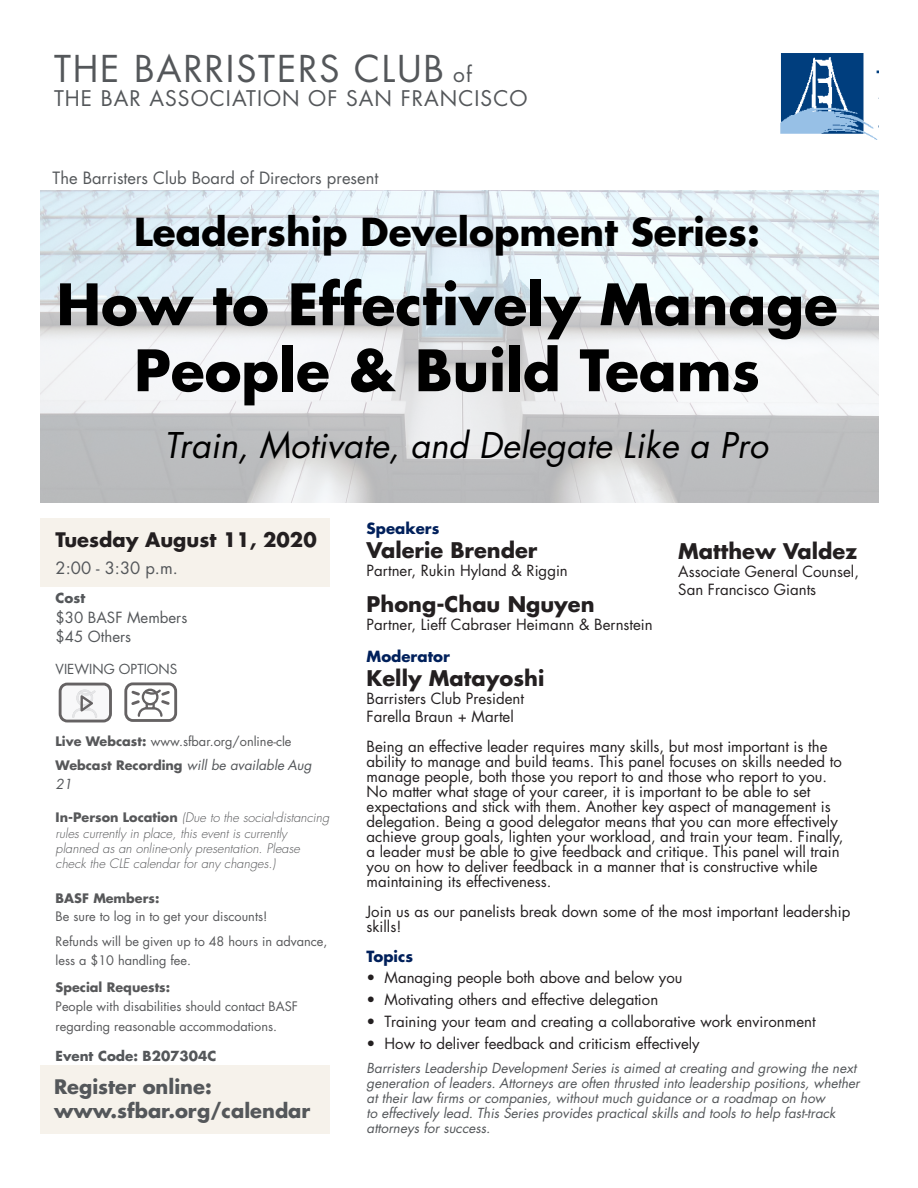
<style>
.page{position:relative;width:918px;height:1188px;background:#fff}
.page>*{position:absolute;margin:0;border:0;box-sizing:border-box;transform-origin:0 0}
.t1{font:700 55.5px/66px "Futura";color:#000;text-align:center}
.t2{font:700 37.5px "Futura";color:#000}
.header_-_BASF{font:36px "Futura";letter-spacing:.05em;color:#54575a}
.t3{font:italic 34.5px "Futura";color:#000}
.speaker_affiliation{font:700 21px "Futura";color:#231f20}
.header_-_BASF-2{font:21px "Futura";letter-spacing:.05em;color:#54575a}
.Paragraph_Style_1{font:700 19.5px "Futura";color:#54575a}
.date{font:700 19.5px "Futura";color:#231f20}
.section_presenting{font:16.5px "Futura";color:#54575a}
.time__location__cost{font:16.5px "Futura";color:#54575a}
.Details_no_paragraph{font:15px/15px "Futura";color:#231f20}
.speaker_affiliation-2{font:15px "Futura";color:#231f20}
.Details_no_paragraph-2{font:15px "Futura";color:#54575a}
.speakers_-_label{font:700 15px "Futura";color:#00205b}
.Topics_-_label{font:700 15px "Futura";color:#00205b}
.register{font:italic 13.5px/15px "Futura";color:#54575a}
.Details_no_paragraph-3{font:italic 13.5px/19.5px "Futura";color:#54575a}
.Details_w_paragraphs{font:700 13.5px "Futura";color:#54575a}
.Details_no_paragraph-4{font:13.5px "Futura";color:#54575a}
.Details_no_paragraph-5{font:700 13.5px "Futura";color:#54575a}
.Details_w_paragraphs-2{font:12.75px/19.5px "Futura";color:#57585a}
.Details_no_paragraph-6{font:italic 300 12.75px/15.3px "Futura";color:#57585a}
.Details_no_paragraph-7{font:12.75px "Futura";color:#57585a}
.s1{font-size:21px}
.s2{font-weight:700}
.s3{font-weight:700;font-style:normal;font-size:12.75px;color:#57585a}
.s4{font-weight:700;font-style:normal}
</style>
<div class="page">
<img style="left:40px;top:190px;width:838px;height:313px">
<div style="left:40px;top:1066px;width:290px;height:68px;background:#f6f2eb"></div>
<div style="left:40px;top:518px;width:290px;height:68px;background:#f6f2eb"></div>
<img style="left:780px;top:54px;width:98px;height:85px">
<svg style="left:59px;top:683px;width:53px;height:39px"></svg>
<svg style="left:129px;top:688px;width:41px;height:30px"></svg>
<div style="left:124px;top:682px;width:53px;height:40px;border:3px solid #231f20;border-radius:7px"></div>
<p class="header_-_BASF" style="left:54px;top:44px;width:419px">THE BARRISTERS CLUB <span class="s1">of</span></p>
<p class="header_-_BASF-2" style="left:54px;top:84px;width:475px">THE BAR ASSOCIATION OF SAN FRANCISCO</p>
<p class="section_presenting" style="left:53px;top:166px;width:327px">The Barristers Club Board of Directors present</p>
<p class="t2" style="left:134px;top:206px;width:627px">Leadership Development Series:</p>
<p class="t1" style="left:57px;top:270px;width:783px">How to Effectively Manage<br>People &amp; Build Teams</p>
<p class="t3" style="left:164px;top:422px;width:605px">Train, Motivate, and Delegate Like a Pro</p>
<p class="date" style="left:56px;top:527px;width:263px">Tuesday August 11, 2020</p>
<p class="time__location__cost" style="left:56px;top:557px;width:124px">2:00 - 3:30 p.m.</p>
<p class="Details_no_paragraph-5" style="left:56px;top:589px;width:31px">Cost</p>
<p class="Details_no_paragraph-2" style="left:56px;top:607px;width:133px">$30 BASF Members</p>
<p class="Details_no_paragraph-2" style="left:56px;top:626px;width:77px">$45 Others</p>
<p class="Details_no_paragraph-4" style="left:56px;top:659px;width:123px">VIEWING OPTIONS</p>
<p class="Details_no_paragraph-7" style="left:56px;top:732px;width:237px"><span class="s2">Live Webcast:</span> www.sfbar.org/online-cle</p>
<p class="Details_no_paragraph-3" style="left:56px;top:755px;width:258px"><span class="s3">Webcast Recording</span> will be available Aug<br>21</p>
<p class="Details_no_paragraph-6" style="left:56px;top:810px;width:275px"><span class="s4">In-Person Location</span> (Due to the social-distancing rules currently in place, this event is currently planned as an online-only presentation. Please check the CLE calendar for any changes.)</p>
<p class="Details_w_paragraphs-2" style="left:56px;top:889px;width:213px;line-height:18px"><span class="s2">BASF Members:<br></span>Be sure to log in to get your discounts!</p>
<p class="Details_w_paragraphs-2" style="left:56px;top:931px;width:273px">Refunds will be given up to 48 hours in advance, less a $10 handling fee.</p>
<p class="Details_w_paragraphs-2" style="left:56px;top:977px;width:244px"><span class="s2">Special Requests:<br></span>People with disabilities should contact BASF regarding reasonable accommodations.</p>
<p class="Details_w_paragraphs" style="left:56px;top:1047px;width:162px">Event Code: B207304C</p>
<p class="Paragraph_Style_1" style="left:54px;top:1073px;width:159px">Register online:</p>
<p class="Paragraph_Style_1" style="left:54px;top:1097px;width:258px">www.sfbar.org/calendar</p>
<p class="speakers_-_label" style="left:367px;top:518px;width:74px">Speakers</p>
<p class="speaker_affiliation" style="left:367px;top:536px;width:172px">Valerie Brender</p>
<p class="speaker_affiliation-2" style="left:367px;top:560px;width:203px">Partner, Rukin Hyland &amp; Riggin</p>
<p class="speaker_affiliation" style="left:367px;top:590px;width:230px">Phong-Chau Nguyen</p>
<p class="speaker_affiliation-2" style="left:367px;top:614px;width:288px">Partner, Lieff Cabraser Heimann &amp; Bernstein</p>
<p class="speakers_-_label" style="left:367px;top:646px;width:85px">Moderator</p>
<p class="speaker_affiliation" style="left:367px;top:663px;width:179px">Kelly Matayoshi</p>
<p class="speaker_affiliation-2" style="left:367px;top:688px;width:159px">Barristers Club President</p>
<p class="speaker_affiliation-2" style="left:367px;top:706px;width:149px">Farella Braun + Martel</p>
<p class="Details_no_paragraph" style="left:367px;top:738px;width:478px">Being an effective leader requires many skills, but most important is the ability to manage and build teams. This panel focuses on skills needed to manage people, both those you report to and those who report to you.<br>No matter what stage of your career, it is important to be able to set expectations and stick with them. Another key aspect of management is delegation. Being a good delegator means that you can more effectively achieve group goals, lighten your workload, and train your team. Finally, a leader must be able to give feedback and critique. This panel will train you on how to deliver feedback in a manner that is constructive while maintaining its effectiveness.</p>
<p class="Details_no_paragraph" style="left:367px;top:903px;width:485px">Join us as our panelists break down some of the most important leadership skills!</p>
<p class="Topics_-_label" style="left:367px;top:946px;width:48px">Topics</p>
<p class="Details_no_paragraph" style="left:367px;top:970px;width:317px">• Managing people both above and below you</p>
<p class="Details_no_paragraph" style="left:367px;top:992px;width:293px">• Motivating others and effective delegation</p>
<p class="Details_no_paragraph" style="left:367px;top:1014px;width:451px">• Training your team and creating a collaborative work environment</p>
<p class="Details_no_paragraph" style="left:367px;top:1035px;width:335px">• How to deliver feedback and criticism effectively</p>
<p class="speaker_affiliation" style="left:678px;top:536px;width:180px">Matthew Valdez</p>
<p class="speaker_affiliation-2" style="left:678px;top:561px;width:182px">Associate General Counsel,</p>
<p class="speaker_affiliation-2" style="left:678px;top:579px;width:139px">San Francisco Giants</p>
<p class="register" style="left:367px;top:1061px;width:495px">Barristers Leadership Development Series is aimed at creating and growing the next generation of leaders. Attorneys are often thrusted into leadership positions, whether at their law firms or companies, without much guidance or a roadmap on how<br>to effectively lead. This Series provides practical skills and tools to help fast-track attorneys for success.</p>
</div>
